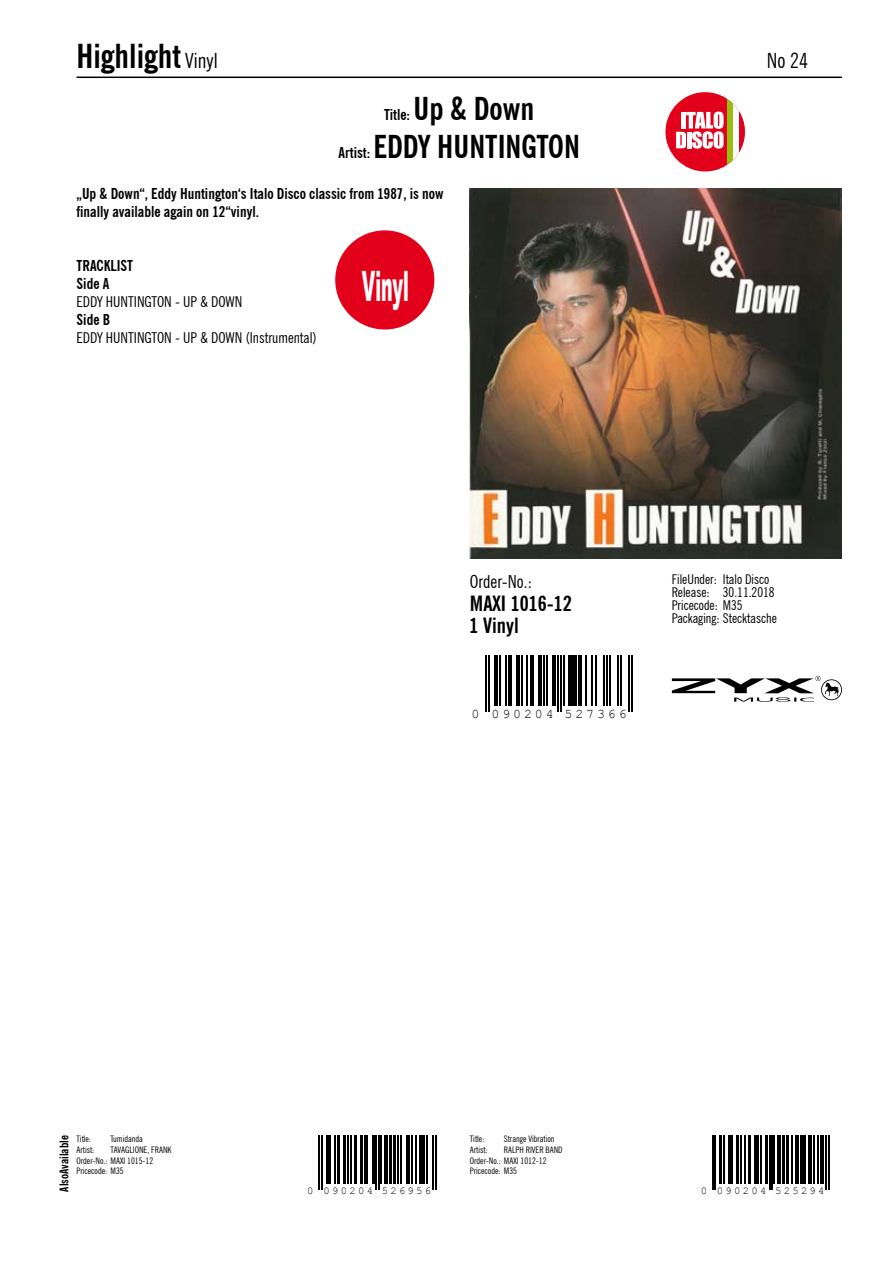
<style>
.page{position:relative;width:893px;height:1263px;background:#fff}
.page>*{position:absolute;margin:0;border:0;box-sizing:border-box;transform-origin:0 0}
.t1{font:900 42px "Arial";color:#fff;scale:.41 1}
.t2{font:700 condensed 33px "News Gothic BT";color:#000}
.t3{font:700 condensed 31.5px/38.2px "News Gothic BT";color:#000;text-align:center}
.t4{font:700 condensed 21px "News Gothic BT";color:#000}
.t5{font:condensed 21px "News Gothic BT";color:#000}
.t6{font:condensed 18px "News Gothic BT";color:#000}
.t7{font:700 condensed 15px/18px "News Gothic BT";color:#000}
.t8{font:condensed 15px "News Gothic BT";color:#000}
.t9{font:condensed 13.5px/12.8px "News Gothic BT";color:#000}
.t10{font:13.35px "Courier New";letter-spacing:.215em;color:#000}
.t11{font:700 condensed 12px "News Gothic BT";color:#000}
.t12{font:10.65px "Courier New";letter-spacing:.215em;color:#000}
.t13{font:condensed 9px/10.6px "News Gothic BT";color:#000}
.s1{font-weight:400;font-size:21px}
.s2{font-size:15px}
</style>
<div class="page">
<hr style="left:77px;top:77px;width:765px;height:1px;background:#000">
<img style="left:470px;top:188px;width:372px;height:370px">
<hr style="left:485px;top:655px;width:2px;height:57px;background:#000">
<hr style="left:488px;top:655px;width:2px;height:57px;background:#000">
<hr style="left:495px;top:655px;width:3px;height:50px;background:#000">
<hr style="left:499px;top:655px;width:2px;height:50px;background:#000">
<hr style="left:506px;top:655px;width:1px;height:50px;background:#000">
<hr style="left:509px;top:655px;width:3px;height:50px;background:#000">
<hr style="left:516px;top:655px;width:4px;height:50px;background:#000">
<hr style="left:521px;top:655px;width:2px;height:50px;background:#000">
<hr style="left:526px;top:655px;width:1px;height:50px;background:#000">
<hr style="left:530px;top:655px;width:4px;height:50px;background:#000">
<hr style="left:538px;top:655px;width:3px;height:50px;background:#000">
<hr style="left:543px;top:655px;width:1px;height:50px;background:#000">
<hr style="left:546px;top:655px;width:1px;height:50px;background:#000">
<hr style="left:552px;top:655px;width:3px;height:50px;background:#000">
<hr style="left:557px;top:655px;width:1px;height:57px;background:#000">
<hr style="left:560px;top:655px;width:1px;height:57px;background:#000">
<hr style="left:563px;top:655px;width:2px;height:50px;background:#000">
<hr style="left:568px;top:655px;width:4px;height:50px;background:#000">
<hr style="left:574px;top:655px;width:3px;height:50px;background:#000">
<hr style="left:579px;top:655px;width:3px;height:50px;background:#000">
<hr style="left:585px;top:655px;width:1px;height:50px;background:#000">
<hr style="left:591px;top:655px;width:2px;height:50px;background:#000">
<hr style="left:596px;top:655px;width:1px;height:50px;background:#000">
<hr style="left:603px;top:655px;width:2px;height:50px;background:#000">
<hr style="left:606px;top:655px;width:2px;height:50px;background:#000">
<hr style="left:610px;top:655px;width:1px;height:50px;background:#000">
<hr style="left:617px;top:655px;width:2px;height:50px;background:#000">
<hr style="left:620px;top:655px;width:2px;height:50px;background:#000">
<hr style="left:628px;top:655px;width:2px;height:57px;background:#000">
<hr style="left:631px;top:655px;width:2px;height:57px;background:#000">
<svg style="left:672px;top:676px;width:170px;height:26px"></svg>
<hr style="left:319px;top:1135px;width:1px;height:54px;background:#000">
<hr style="left:321px;top:1135px;width:1px;height:54px;background:#000">
<hr style="left:326px;top:1135px;width:2px;height:49px;background:#000">
<hr style="left:330px;top:1135px;width:1px;height:49px;background:#000">
<hr style="left:335px;top:1135px;width:1px;height:49px;background:#000">
<hr style="left:337px;top:1135px;width:3px;height:49px;background:#000">
<hr style="left:343px;top:1135px;width:3px;height:49px;background:#000">
<hr style="left:347px;top:1135px;width:1px;height:49px;background:#000">
<hr style="left:351px;top:1135px;width:1px;height:49px;background:#000">
<hr style="left:354px;top:1135px;width:3px;height:49px;background:#000">
<hr style="left:361px;top:1135px;width:2px;height:49px;background:#000">
<hr style="left:364px;top:1135px;width:2px;height:49px;background:#000">
<hr style="left:367px;top:1135px;width:1px;height:49px;background:#000">
<hr style="left:372px;top:1135px;width:2px;height:49px;background:#000">
<hr style="left:376px;top:1135px;width:1px;height:54px;background:#000">
<hr style="left:378px;top:1135px;width:1px;height:54px;background:#000">
<hr style="left:380px;top:1135px;width:2px;height:49px;background:#000">
<hr style="left:384px;top:1135px;width:4px;height:49px;background:#000">
<hr style="left:389px;top:1135px;width:3px;height:49px;background:#000">
<hr style="left:393px;top:1135px;width:2px;height:49px;background:#000">
<hr style="left:398px;top:1135px;width:1px;height:49px;background:#000">
<hr style="left:400px;top:1135px;width:2px;height:49px;background:#000">
<hr style="left:406px;top:1135px;width:4px;height:49px;background:#000">
<hr style="left:411px;top:1135px;width:2px;height:49px;background:#000">
<hr style="left:415px;top:1135px;width:1px;height:49px;background:#000">
<hr style="left:419px;top:1135px;width:4px;height:49px;background:#000">
<hr style="left:424px;top:1135px;width:1px;height:49px;background:#000">
<hr style="left:426px;top:1135px;width:2px;height:49px;background:#000">
<hr style="left:432px;top:1135px;width:2px;height:54px;background:#000">
<hr style="left:435px;top:1135px;width:1px;height:54px;background:#000">
<hr style="left:712px;top:1135px;width:1px;height:54px;background:#000">
<hr style="left:714px;top:1135px;width:2px;height:54px;background:#000">
<hr style="left:719px;top:1135px;width:3px;height:49px;background:#000">
<hr style="left:723px;top:1135px;width:1px;height:49px;background:#000">
<hr style="left:728px;top:1135px;width:1px;height:49px;background:#000">
<hr style="left:730px;top:1135px;width:3px;height:49px;background:#000">
<hr style="left:737px;top:1135px;width:2px;height:49px;background:#000">
<hr style="left:740px;top:1135px;width:2px;height:49px;background:#000">
<hr style="left:744px;top:1135px;width:1px;height:49px;background:#000">
<hr style="left:748px;top:1135px;width:2px;height:49px;background:#000">
<hr style="left:754px;top:1135px;width:2px;height:49px;background:#000">
<hr style="left:758px;top:1135px;width:1px;height:49px;background:#000">
<hr style="left:760px;top:1135px;width:1px;height:49px;background:#000">
<hr style="left:765px;top:1135px;width:3px;height:49px;background:#000">
<hr style="left:769px;top:1135px;width:1px;height:54px;background:#000">
<hr style="left:771px;top:1135px;width:2px;height:54px;background:#000">
<hr style="left:774px;top:1135px;width:1px;height:49px;background:#000">
<hr style="left:777px;top:1135px;width:4px;height:49px;background:#000">
<hr style="left:782px;top:1135px;width:3px;height:49px;background:#000">
<hr style="left:786px;top:1135px;width:3px;height:49px;background:#000">
<hr style="left:791px;top:1135px;width:1px;height:49px;background:#000">
<hr style="left:795px;top:1135px;width:4px;height:49px;background:#000">
<hr style="left:800px;top:1135px;width:2px;height:49px;background:#000">
<hr style="left:803px;top:1135px;width:3px;height:49px;background:#000">
<hr style="left:808px;top:1135px;width:4px;height:49px;background:#000">
<hr style="left:813px;top:1135px;width:2px;height:49px;background:#000">
<hr style="left:817px;top:1135px;width:1px;height:49px;background:#000">
<hr style="left:820px;top:1135px;width:3px;height:49px;background:#000">
<hr style="left:826px;top:1135px;width:1px;height:54px;background:#000">
<hr style="left:828px;top:1135px;width:2px;height:54px;background:#000">
<div style="left:665px;top:92px;width:80px;height:79px;background:#e2001a;border-radius:50%"></div>
<svg style="left:676px;top:112px;width:48px;height:37px"></svg>
<svg style="left:727px;top:99px;width:6px;height:66px"></svg>
<div style="left:733px;top:92px;width:6px;height:79px;background:#fff"></div>
<svg style="left:739px;top:111px;width:6px;height:42px"></svg>
<div style="left:335px;top:230px;width:99px;height:99px;background:#e2001a;border-radius:50%"></div>
<h2 class="t2" style="left:77px;top:36px;width:143px">Highlight <span class="s1">Vinyl</span></h2>
<h3 class="t5" style="left:767px;top:47px;width:42px">No 24</h3>
<h3 class="t3" style="left:339px;top:89px;width:243px"><span class="s2">Title:</span> Up &amp; Down<br><span class="s2">Artist:</span> EDDY HUNTINGTON</h3>
<h3 class="t7" style="left:77px;top:184px;width:368px">„Up &amp; Down“, Eddy Huntington‘s Italo Disco classic from 1987, is now finally available again on 12“vinyl.</h3>
<h3 class="t7" style="left:77px;top:256px;width:58px">TRACKLIST<br>Side A</h3>
<h3 class="t8" style="left:77px;top:292px;width:167px">EDDY HUNTINGTON - UP &amp; DOWN</h3>
<h3 class="t7" style="left:77px;top:310px;width:35px">Side B</h3>
<h3 class="t8" style="left:77px;top:328px;width:242px">EDDY HUNTINGTON - UP &amp; DOWN (Instrumental)</h3>
<h1 class="t1" style="left:362px;top:256px;width:116px">Vinyl</h1>
<h3 class="t6" style="left:470px;top:570px;width:64px">Order-No.:</h3>
<h3 class="t4" style="left:470px;top:591px;width:104px">MAXI 1016-12</h3>
<h3 class="t4" style="left:469px;top:612px;width:51px">1 Vinyl</h3>
<h3 class="t10" style="left:471px;top:705px;width:157px">0 090204 527366</h3>
<h3 class="t9" style="left:672px;top:573px;width:106px">FileUnder: Italo Disco<br>Release: 30.11.2018<br>Pricecode: M35<br>Packaging: Stecktasche</h3>
<h3 class="t11" style="left:57px;top:1191px;width:58px;rotate:-90deg">AlsoAvailable</h3>
<p class="t13" style="left:77px;top:1134px;width:16px">Title:</p>
<p class="t13" style="left:111px;top:1134px;width:34px">Tumidanda</p>
<p class="t13" style="left:77px;top:1144px;width:97px;text-indent:34px">TAVAGLIONE, FRANK<br>Order-No.: MAXI 1015-12<br>Pricecode: M35</p>
<p class="t13" style="left:77px;top:1144px;width:19px">Artist:</p>
<p class="t12" style="left:307px;top:1184px;width:125px">0 090204 526956</p>
<p class="t13" style="left:470px;top:1134px;width:16px">Title:</p>
<p class="t13" style="left:504px;top:1134px;width:52px">Strange Vibration</p>
<p class="t13" style="left:470px;top:1144px;width:19px">Artist:</p>
<p class="t13" style="left:470px;top:1144px;width:94px;text-indent:34px">RALPH RIVER BAND<br>Order-No.: MAXI 1012-12<br>Pricecode: M35</p>
<p class="t12" style="left:701px;top:1184px;width:125px">0 090204 525294</p>
</div>
